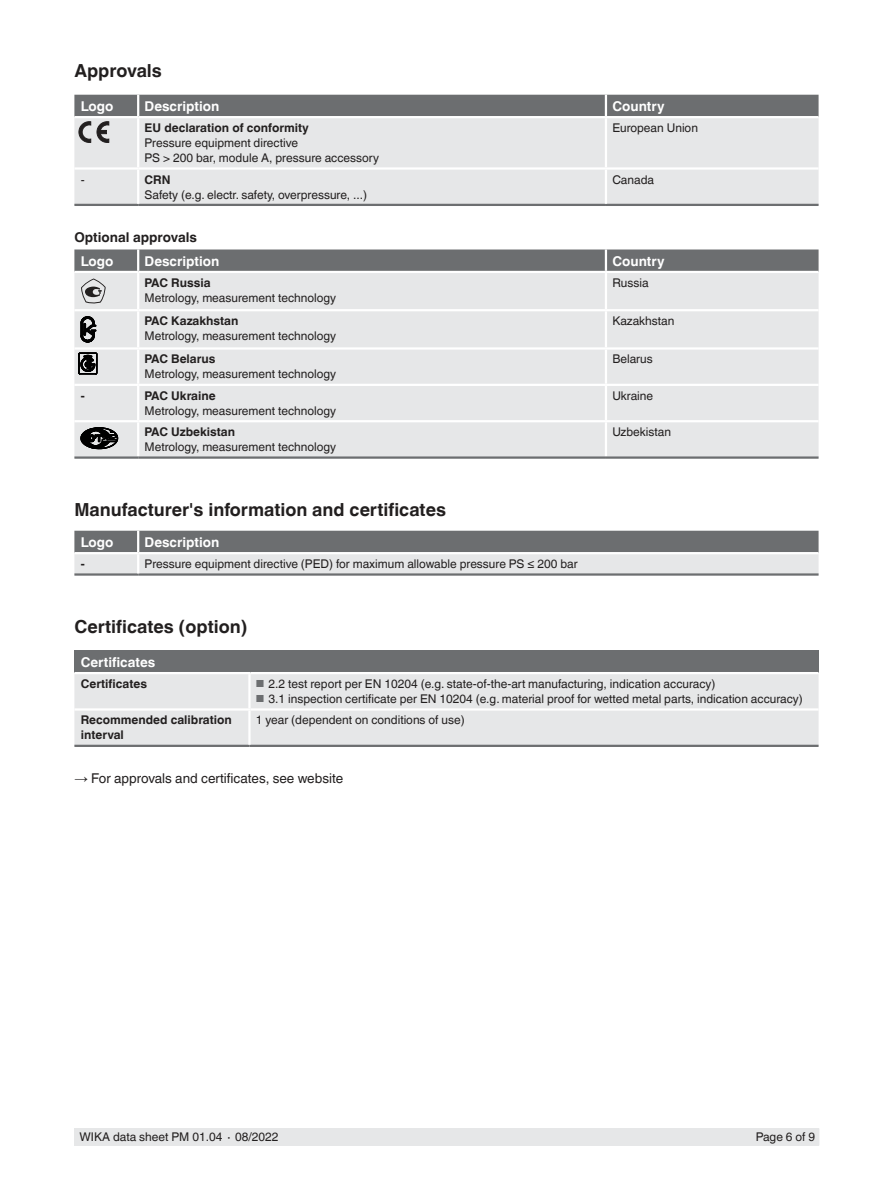
<style>
.page{position:relative;width:893px;height:1188px;background:#fff}
.page>*{position:absolute;margin:0;border:0;box-sizing:border-box;transform-origin:0 0}
.t1{font:700 18px "Helvetica World";color:#221f1f}
.t2{font:700 13.5px "Helvetica World";color:#fff}
.t3{font:13.5px "Helvetica World";color:#221f1f}
.t4{font:700 13.5px "Helvetica World";color:#221f1f}
.t5{font:12px/15px "Helvetica World";color:#221f1f}
.t6{font:700 12px/15px "Helvetica World";color:#221f1f}
.s1{font-size:10.2px;color:#6c6e70}
.s2{font-family:"Times New Roman"}
</style>
<div class="page">
<div style="left:75px;top:1128px;width:744px;height:17px;background:#e6e7e8"></div>
<div style="left:74px;top:142px;width:745px;height:62px;background:#e6e7e8"></div>
<hr style="left:606px;top:167px;width:213px;height:3px;background:#fff">
<hr style="left:74px;top:167px;width:64px;height:3px;background:#fff">
<hr style="left:74px;top:204px;width:64px;height:2px;background:#6c6e70">
<hr style="left:138px;top:204px;width:468px;height:2px;background:#6c6e70">
<hr style="left:606px;top:204px;width:213px;height:2px;background:#6c6e70">
<hr style="left:137px;top:118px;width:2px;height:49px;background:#fff">
<hr style="left:605px;top:118px;width:2px;height:49px;background:#fff">
<hr style="left:138px;top:167px;width:468px;height:3px;background:#fff">
<hr style="left:605px;top:170px;width:2px;height:34px;background:#fff">
<hr style="left:137px;top:170px;width:2px;height:34px;background:#fff">
<div style="left:74px;top:250px;width:745px;height:21px;background:#6c6e70"></div>
<div style="left:74px;top:273px;width:745px;height:183px;background:#e6e7e8"></div>
<hr style="left:138px;top:309px;width:468px;height:2px;background:#fff">
<hr style="left:137px;top:311px;width:2px;height:36px;background:#fff">
<hr style="left:605px;top:311px;width:2px;height:36px;background:#fff">
<hr style="left:137px;top:350px;width:2px;height:34px;background:#fff">
<hr style="left:605px;top:350px;width:2px;height:34px;background:#fff">
<hr style="left:137px;top:386px;width:2px;height:34px;background:#fff">
<hr style="left:605px;top:386px;width:2px;height:34px;background:#fff">
<hr style="left:606px;top:420px;width:213px;height:2px;background:#fff">
<hr style="left:74px;top:384px;width:64px;height:2px;background:#fff">
<hr style="left:74px;top:420px;width:64px;height:2px;background:#fff">
<hr style="left:74px;top:347px;width:64px;height:3px;background:#fff">
<hr style="left:138px;top:347px;width:468px;height:3px;background:#fff">
<hr style="left:606px;top:347px;width:213px;height:3px;background:#fff">
<hr style="left:138px;top:384px;width:468px;height:2px;background:#fff">
<hr style="left:606px;top:384px;width:213px;height:2px;background:#fff">
<hr style="left:138px;top:420px;width:468px;height:2px;background:#fff">
<hr style="left:137px;top:422px;width:2px;height:34px;background:#fff">
<hr style="left:605px;top:422px;width:2px;height:34px;background:#fff">
<hr style="left:74px;top:309px;width:64px;height:2px;background:#fff">
<hr style="left:606px;top:309px;width:213px;height:2px;background:#fff">
<hr style="left:74px;top:456px;width:64px;height:3px;background:#6c6e70">
<hr style="left:138px;top:456px;width:468px;height:3px;background:#6c6e70">
<hr style="left:606px;top:456px;width:213px;height:3px;background:#6c6e70">
<hr style="left:137px;top:250px;width:2px;height:21px;background:#fff">
<hr style="left:605px;top:250px;width:2px;height:21px;background:#fff">
<hr style="left:605px;top:273px;width:2px;height:36px;background:#fff">
<hr style="left:137px;top:273px;width:2px;height:36px;background:#fff">
<svg style="left:81px;top:279px;width:25px;height:25px"></svg>
<svg style="left:81px;top:317px;width:15px;height:25px"></svg>
<svg style="left:81px;top:428px;width:37px;height:21px"></svg>
<hr style="left:74px;top:573px;width:64px;height:3px;background:#6c6e70">
<hr style="left:138px;top:573px;width:681px;height:3px;background:#6c6e70">
<svg style="left:74px;top:531px;width:745px;height:44px;background:#a8aaab"></svg>
<hr style="left:137px;top:531px;width:2px;height:21px;background:#fff">
<div style="left:74px;top:651px;width:745px;height:22px;background:#6c6e70"></div>
<div style="left:74px;top:674px;width:745px;height:71px;background:#e6e7e8"></div>
<hr style="left:74px;top:672px;width:177px;height:2px;background:#fff">
<hr style="left:251px;top:672px;width:568px;height:2px;background:#fff">
<hr style="left:248px;top:674px;width:3px;height:34px;background:#fff">
<hr style="left:74px;top:745px;width:175px;height:2px;background:#6c6e70">
<hr style="left:249px;top:745px;width:570px;height:2px;background:#6c6e70">
<hr style="left:74px;top:708px;width:177px;height:3px;background:#fff">
<hr style="left:251px;top:708px;width:568px;height:3px;background:#fff">
<hr style="left:248px;top:711px;width:3px;height:34px;background:#fff">
<svg style="left:74px;top:95px;width:745px;height:47px;background:#afb0b2"></svg>
<svg style="left:79px;top:353px;width:18px;height:22px"></svg>
<h1 class="t1" style="left:74px;top:63px;width:89px">Approvals</h1>
<p class="t2" style="left:81px;top:101px;width:34px">Logo</p>
<p class="t2" style="left:145px;top:101px;width:76px">Description</p>
<p class="t2" style="left:612px;top:101px;width:54px">Country</p>
<p class="t6" style="left:145px;top:122px;width:166px">EU declaration of conformity</p>
<p class="t5" style="left:145px;top:137px;width:236px">Pressure equipment directive<br>PS &gt; 200 bar, module A, pressure accessory</p>
<p class="t5" style="left:612px;top:122px;width:87px">European Union</p>
<p class="t5" style="left:81px;top:173px;width:5px">-</p>
<p class="t6" style="left:145px;top:173px;width:27px">CRN</p>
<p class="t5" style="left:145px;top:188px;width:224px">Safety (e.g. electr. safety, overpressure, ...)</p>
<p class="t5" style="left:612px;top:173px;width:43px">Canada</p>
<p class="t4" style="left:74px;top:232px;width:124px">Optional approvals</p>
<p class="t2" style="left:81px;top:256px;width:34px">Logo</p>
<p class="t2" style="left:145px;top:256px;width:76px">Description</p>
<p class="t2" style="left:612px;top:256px;width:54px">Country</p>
<p class="t6" style="left:145px;top:276px;width:68px">PAC Russia</p>
<p class="t5" style="left:145px;top:291px;width:193px">Metrology, measurement technology</p>
<p class="t5" style="left:612px;top:276px;width:38px">Russia</p>
<p class="t6" style="left:145px;top:315px;width:95px">PAC Kazakhstan</p>
<p class="t5" style="left:145px;top:330px;width:193px">Metrology, measurement technology</p>
<p class="t5" style="left:612px;top:315px;width:64px">Kazakhstan</p>
<p class="t6" style="left:145px;top:353px;width:73px">PAC Belarus</p>
<p class="t5" style="left:145px;top:368px;width:193px">Metrology, measurement technology</p>
<p class="t5" style="left:612px;top:353px;width:42px">Belarus</p>
<p class="t6" style="left:81px;top:389px;width:5px">-</p>
<p class="t6" style="left:145px;top:389px;width:73px">PAC Ukraine</p>
<p class="t5" style="left:145px;top:404px;width:193px">Metrology, measurement technology</p>
<p class="t5" style="left:612px;top:389px;width:42px">Ukraine</p>
<p class="t6" style="left:145px;top:426px;width:92px">PAC Uzbekistan</p>
<p class="t5" style="left:145px;top:441px;width:193px">Metrology, measurement technology</p>
<p class="t5" style="left:612px;top:426px;width:60px">Uzbekistan</p>
<h1 class="t1" style="left:74px;top:499px;width:373px">Manufacturer's information and certi昀椀cates</h1>
<p class="t2" style="left:81px;top:537px;width:34px">Logo</p>
<p class="t2" style="left:145px;top:537px;width:76px">Description</p>
<p class="t6" style="left:81px;top:558px;width:5px">-</p>
<p class="t5" style="left:145px;top:557px;width:435px">Pressure equipment directive (PED) for maximum allowable pressure PS ≤ 200 bar</p>
<h1 class="t1" style="left:74px;top:616px;width:175px">Certi昀椀cates (option)</h1>
<p class="t2" style="left:81px;top:654px;width:76px">Certi昀椀cates</p>
<p class="t6" style="left:81px;top:676px;width:68px">Certi昀椀cates</p>
<p class="t5" style="left:256px;top:678px;width:461px"><span class="s1">■</span> 2.2 test report per EN 10204 (e.g. state-of-the-art manufacturing, indication accuracy)</p>
<p class="t5" style="left:256px;top:691px;width:548px"><span class="s1">■</span> 3.1 inspection certi昀椀cate per EN 10204 (e.g. material proof for wetted metal parts, indication accuracy)</p>
<p class="t6" style="left:81px;top:714px;width:153px">Recommended calibration interval</p>
<p class="t5" style="left:256px;top:714px;width:210px">1 year (dependent on conditions of use)</p>
<p class="t3" style="left:74px;top:770px;width:270px"><span class="s2">→</span> For approvals and certi昀椀cates, see website</p>
<p class="t5" style="left:80px;top:1130px;width:201px">WIKA data sheet PM 01.04 ∙ 08/2022</p>
<p class="t5" style="left:756px;top:1131px;width:61px">Page 6 of 9</p>
</div>
